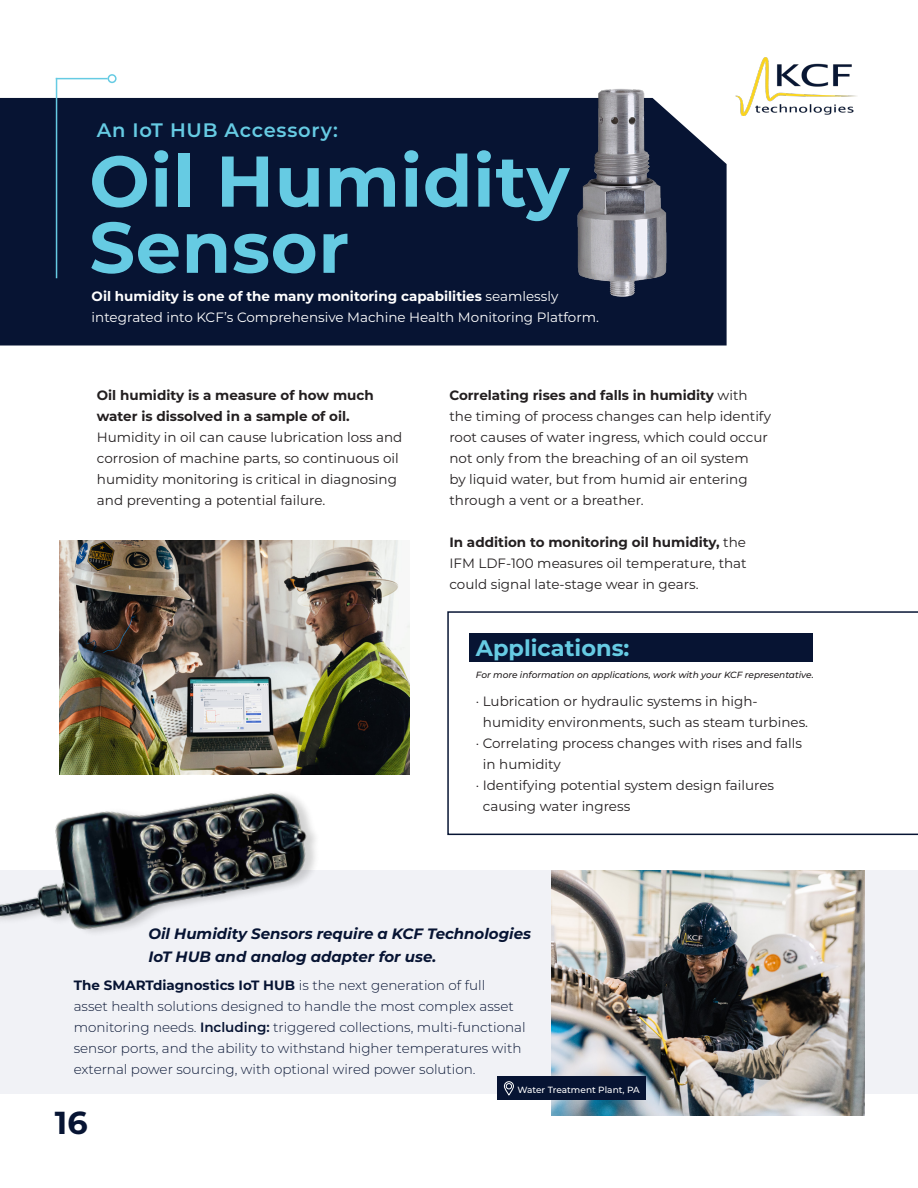
<style>
.page{position:relative;width:918px;height:1188px;background:#fff}
.page>*{position:absolute;margin:0;border:0;box-sizing:border-box;transform-origin:0 0}
.t1{font:700 71.7px/66.2px "Montserrat";letter-spacing:.01em;color:#66cbe3}
.t2{font:700 31.8px "Montserrat";color:#071433}
.t3{font:700 22.5px "Montserrat";color:#66cbe3}
.t4{font:600 19.5px "Montserrat";letter-spacing:.04em;color:#66cbe3}
.t5{font:italic 700 15px/22.5px "Montserrat";color:#071433}
.t6{font:13.5px/21px "Montserrat";color:#231f20}
.t7{font:300 13.5px/21px "Montserrat";color:#071433}
.t8{font:13.5px/21px "Montserrat";color:#fff}
.t9{font:italic 100 9px "Montserrat";color:#231f20}
.t10{font:500 9px "Montserrat";color:#fff}
.s1{font-weight:700}
.s2{font-weight:600}
</style>
<div class="page">
<div style="left:0;top:98px;width:435px;height:248px;background:#071433"></div>
<svg style="left:447px;top:611px;width:471px;height:224px"></svg>
<div style="left:470px;top:634px;width:343px;height:28px;background:#071433"></div>
<img style="left:808px;top:63px;width:49px;height:52px">
<hr style="left:56px;top:78px;width:52px;height:1px;background:#66cbe3">
<hr style="left:56px;top:78px;width:1px;height:200px;background:#66cbe3">
<div style="left:108px;top:74px;width:9px;height:9px;border:2px solid #66cbe3;border-radius:50%"></div>
<div style="left:0;top:870px;width:918px;height:224px;background:#f1f2f6"></div>
<img style="left:552px;top:870px;width:312px;height:246px">
<img style="left:0;top:793px;width:316px;height:140px">
<div style="left:498px;top:1077px;width:148px;height:23px;background:#071433"></div>
<div style="left:504px;top:1081px;width:10px;height:14px;border:1px solid #fff;border-radius:5px"></div>
<svg style="left:506px;top:1083px;width:6px;height:6px"></svg>
<img style="left:435px;top:57px;width:373px;height:289px">
<img style="left:59px;top:541px;width:351px;height:234px">
<p class="t4" style="left:97px;top:117px;width:243px">An IoT HUB Accessory:</p>
<p class="t1" style="left:89px;top:145px;width:482px">Oil Humidity<br>Sensor</p>
<p class="t8" style="left:92px;top:285px;width:509px"><span class="s1">Oil humidity is one of the many monitoring capabilities</span> seamlessly integrated into KCF’s Comprehensive Machine Health Monitoring Platform.</p>
<p class="t6" style="left:97px;top:385px;width:307px"><span class="s1">Oil humidity is a measure of how much water is dissolved in a sample of oil.<br></span>Humidity in oil can cause lubrication loss and corrosion of machine parts, so continuous oil humidity monitoring is critical in diagnosing and preventing a potential failure.</p>
<p class="t6" style="left:449px;top:385px;width:323px"><span class="s1">Correlating rises and falls in humidity</span> with the timing of process changes can help identify root causes of water ingress, which could occur not only from the breaching of an oil system<br>by liquid water, but from humid air entering through a vent or a breather.</p>
<p class="t6" style="left:449px;top:532px;width:299px;text-align:justify"><span class="s1">In addition to monitoring oil humidity,</span> the IFM LDF-100 measures oil temperature, that could signal late-stage wear in gears.</p>
<p class="t3" style="left:476px;top:632px;width:155px">Applications:</p>
<p class="t9" style="left:476px;top:669px;width:339px">For more information on applications, work with your KCF representative.</p>
<p class="t6" style="left:476px;top:690px;width:283px">· Lubrication or hydraulic systems in high-</p>
<p class="t6" style="left:483px;top:711px;width:327px">humidity environments, such as steam turbines.</p>
<p class="t6" style="left:476px;top:732px;width:328px">· Correlating process changes with rises and falls</p>
<p class="t6" style="left:483px;top:753px;width:79px">in humidity</p>
<p class="t6" style="left:476px;top:774px;width:300px">· Identifying potential system design failures</p>
<p class="t6" style="left:483px;top:795px;width:149px">causing water ingress</p>
<p class="t5" style="left:148px;top:922px;width:384px">Oil Humidity Sensors require a KCF Technologies<br>IoT HUB and analog adapter for use.</p>
<p class="t7" style="left:74px;top:974px;width:453px"><span class="s1">The SMARTdiagnostics IoT HUB</span> is the next generation of full<br>asset health solutions designed to handle the most complex asset monitoring needs. <span class="s2">Including:</span> triggered collections, multi-functional sensor ports, and the ability to withstand higher temperatures with external power sourcing, with optional wired power solution.</p>
<p class="t2" style="left:55px;top:1100px;width:34px">16</p>
<p class="t10" style="left:518px;top:1083px;width:124px">Water Treatment Plant, PA</p>
</div>
